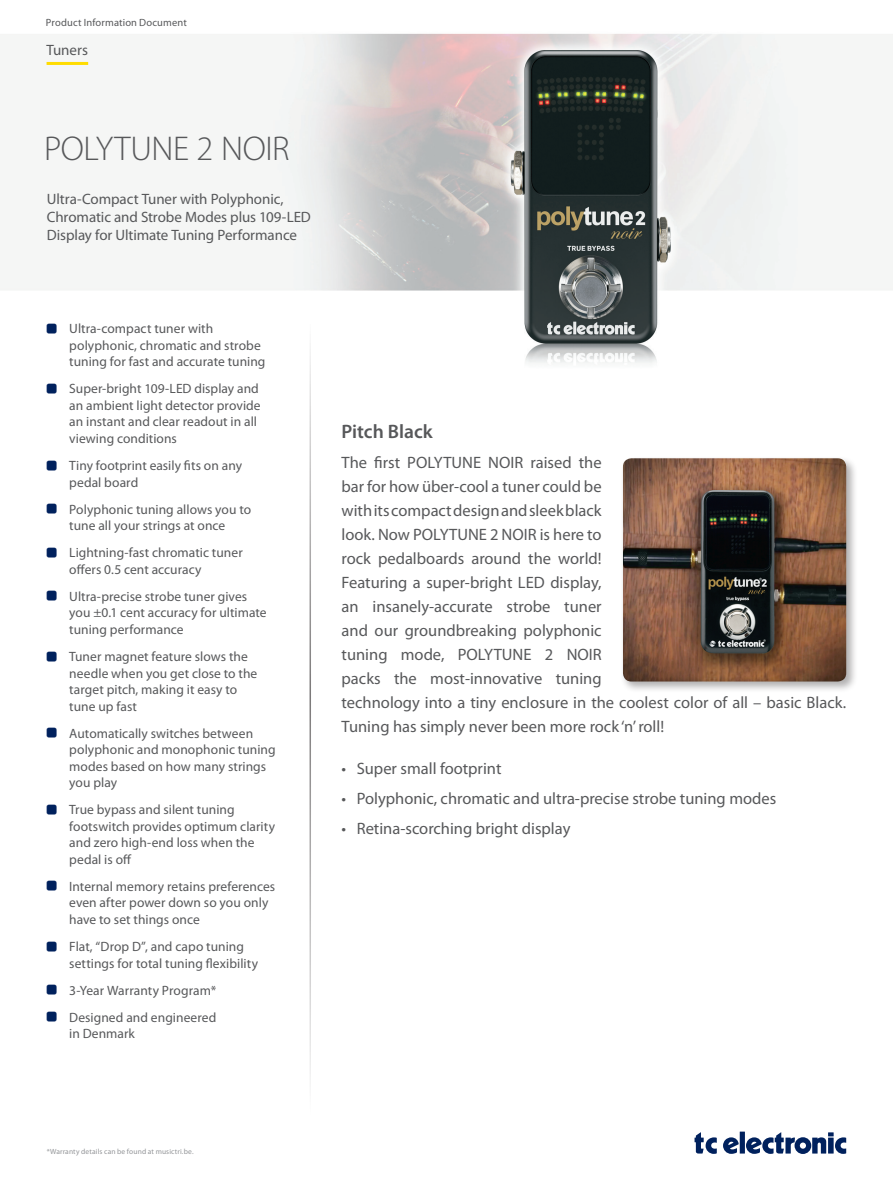
<style>
.page{position:relative;width:893px;height:1188px;background:#fff}
.page>*{position:absolute;margin:0;border:0;box-sizing:border-box;transform-origin:0 0}
.t1{font:300 34.5px "Myriad Pro";letter-spacing:-.015em;color:#57585a}
.t2{font:600 19.5px "Myriad Pro";color:#57585a}
.t3{font:16.5px/24px "Myriad Pro";color:#57585a}
.t4{font:15px/18px "Myriad Pro";letter-spacing:-.005em;color:#57585a}
.t5{font:13.5px/16.5px "Myriad Pro";letter-spacing:.005em;color:#57585a}
.t6{font:10.5px "Myriad Pro";letter-spacing:.015em;color:#57585a}
.t7{font:7.5px "Myriad Pro";letter-spacing:.015em;color:#939598}
.s1{font-family:"SQF Cust Glyph Set 1 V1";font-size:20.25px;color:#00215d}
</style>
<div class="page">
<img style="left:0;top:33px;width:893px;height:1121px">
<div style="left:740px;top:1132px;width:5px;height:22px;background:#00215d"></div>
<svg style="left:694px;top:1132px;width:23px;height:22px"></svg>
<svg style="left:723px;top:1137px;width:16px;height:17px"></svg>
<svg style="left:746px;top:1132px;width:100px;height:22px"></svg>
<hr style="left:47px;top:62px;width:41px;height:3px;background:#ffdc01">
<hr style="left:309px;top:324px;width:2px;height:797px;background:#231f20">
<div style="left:620px;top:456px;width:237px;height:237px;background:#231f20;opacity:.35"></div>
<img style="left:623px;top:458px;width:223px;height:224px">
<p class="t6" style="left:46px;top:16px;width:142px">Product Information Document</p>
<p class="t4" style="left:47px;top:40px;width:43px">Tuners</p>
<h1 class="t1" style="left:44px;top:130px;width:247px">POLYTUNE 2 NOIR</h1>
<p class="t4" style="left:47px;top:190px;width:265px">Ultra-Compact Tuner with Polyphonic,<br>Chromatic and Strobe Modes plus 109-LED<br>Display for Ultimate Tuning Performance</p>
<p class="t5" style="left:69px;top:320px;width:198px;text-indent:-23px"><span class="s1">#</span> Ultra-compact tuner with polyphonic, chromatic and strobe tuning for fast and accurate tuning</p>
<p class="t5" style="left:69px;top:380px;width:193px;text-indent:-23px"><span class="s1">#</span> Super-bright 109-LED display and an ambient light detector provide an instant and clear readout in all viewing conditions</p>
<p class="t5" style="left:69px;top:457px;width:174px;text-indent:-23px"><span class="s1">#</span> Tiny footprint easily fits on any pedal board</p>
<p class="t5" style="left:47px;top:501px;width:206px;text-align:center"><span class="s1">#</span> Polyphonic tuning allows you to tune all your strings at once</p>
<p class="t5" style="left:69px;top:544px;width:175px;text-indent:-23px"><span class="s1">#</span> Lightning-fast chromatic tuner offers 0.5 cent accuracy</p>
<p class="t5" style="left:69px;top:588px;width:199px;text-indent:-23px"><span class="s1">#</span> Ultra-precise strobe tuner gives you ±0.1 cent accuracy for ultimate tuning performance</p>
<p class="t5" style="left:69px;top:648px;width:190px;text-indent:-23px"><span class="s1">#</span> Tuner magnet feature slows the needle when you get close to the target pitch, making it easy to tune up fast</p>
<p class="t5" style="left:69px;top:725px;width:208px;text-indent:-23px"><span class="s1">#</span> Automatically switches between polyphonic and monophonic tuning modes based on how many strings you play</p>
<p class="t5" style="left:69px;top:801px;width:207px;text-indent:-23px"><span class="s1">#</span> True bypass and silent tuning footswitch provides optimum clarity and zero high-end loss when the pedal is off</p>
<p class="t5" style="left:69px;top:878px;width:207px;text-indent:-23px"><span class="s1">#</span> Internal memory retains preferences even after power down so you only have to set things once</p>
<p class="t5" style="left:69px;top:938px;width:190px;text-indent:-23px"><span class="s1">#</span> Flat, “Drop D”, and capo tuning settings for total tuning flexibility</p>
<p class="t5" style="left:47px;top:976px;width:171px;line-height:27.2px"><span class="s1">#</span> 3-Year Warranty Program* <span class="s1">#</span> Designed and engineered</p>
<p class="t5" style="left:69px;top:1025px;width:67px">in Denmark</p>
<h2 class="t2" style="left:342px;top:419px;width:93px">Pitch Black</h2>
<p class="t3" style="left:342px;top:450px;width:506px">The first POLYTUNE NOIR raised the<br>bar for how über-cool a tuner could be<br>with its compact design and sleek black<br>look. Now POLYTUNE 2 NOIR is here to<br>rock pedalboards around the world!<br>Featuring a super-bright LED display,<br>an insanely-accurate strobe tuner<br>and our groundbreaking polyphonic<br>tuning mode, POLYTUNE 2 NOIR<br>packs the most-innovative tuning<br>technology into a tiny enclosure in the coolest color of all – basic Black.<br>Tuning has simply never been more rock ‘n’ roll!</p>
<p class="t3" style="left:342px;top:756px;width:161px">• Super small footprint</p>
<p class="t3" style="left:342px;top:786px;width:436px">• Polyphonic, chromatic and ultra-precise strobe tuning modes</p>
<p class="t3" style="left:342px;top:816px;width:230px">• Retina-scorching bright display</p>
<p class="t7" style="left:47px;top:1147px;width:148px">*Warranty details can be found at musictri.be.</p>
</div>
